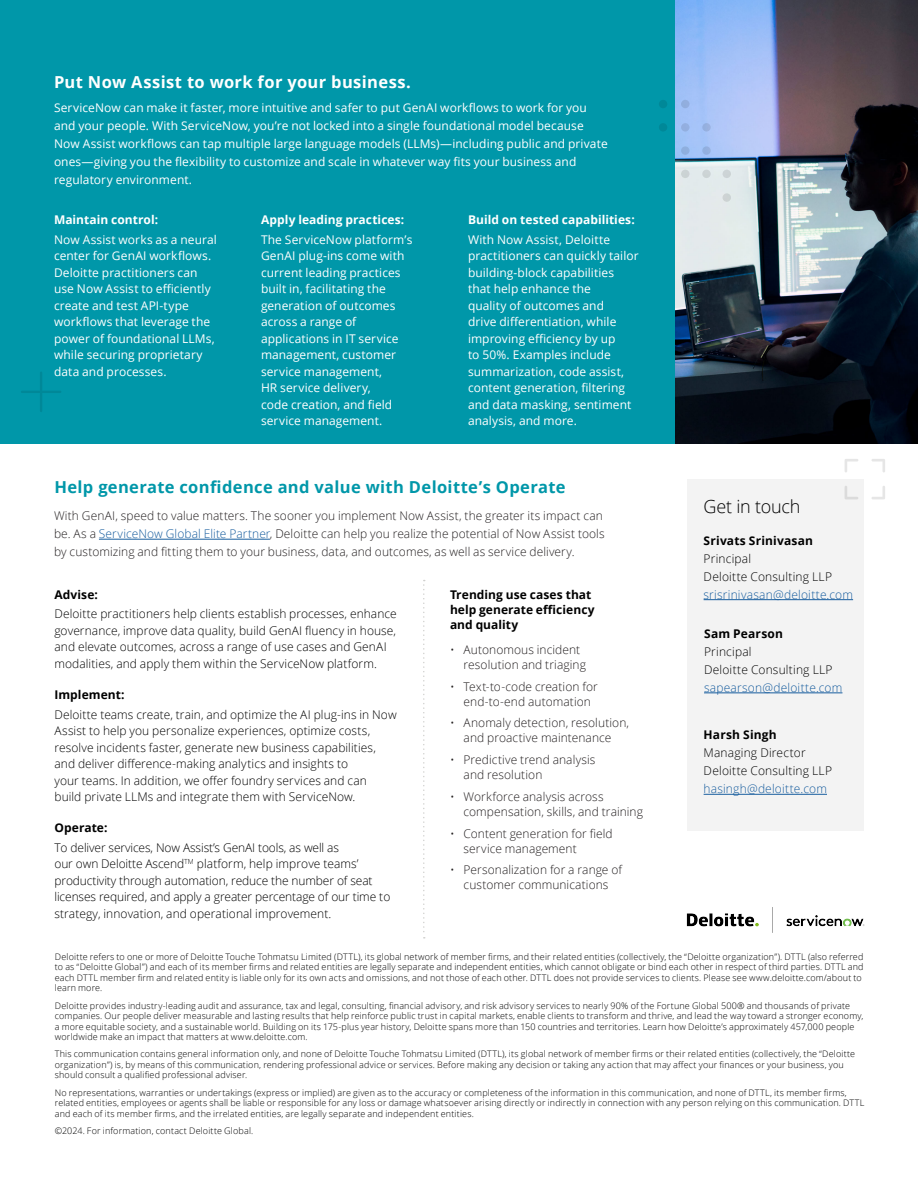
<style>
.page{position:relative;width:918px;height:1188px;background:#fff}
.page>*{position:absolute;margin:0;border:0;box-sizing:border-box;transform-origin:0 0}
.Body_copy__8_12pt{font:300 18px "Open Sans";letter-spacing:-.015em;color:#000}
.Body_copy__8_12pt-2{font:700 16.5px "Open Sans";letter-spacing:.02em;color:#0097a9}
.Body_copy__8_12pt-3{font:700 16.5px "Open Sans";letter-spacing:.02em;color:#fff}
.Introduction__19_24pt{font:300 12px/16.5px "Open Sans";letter-spacing:.005em;color:#000}
.Introduction__19_24pt-2{font:12px/16.5px "Open Sans";letter-spacing:.005em;color:#fff}
.Body_copy__8_12pt-4{font:300 12px/15px "Open Sans";letter-spacing:.005em;color:#231f20}
.Body_copy__8_12pt-5{font:12px/18px "Open Sans";letter-spacing:.005em;color:#fff}
.Introduction__19_24pt-3{font:700 12px "Open Sans";letter-spacing:.005em;color:#fff}
.Introduction__19_24pt-4{font:700 12px/15px "Open Sans";letter-spacing:.005em;color:#000}
.Introduction__19_24pt-5{font:300 9px/10.5px "Open Sans";letter-spacing:.015em;color:#000}
.s1{color:#175d9e}
.s2{font-weight:700}
</style>
<div class="page">
<img style="left:686px;top:907px;width:179px;height:26px">
<img style="left:675px;top:0;width:243px;height:444px">
<div style="left:687px;top:479px;width:177px;height:352px;background:#f3f3f3"></div>
<div style="left:0;top:0;width:675px;height:444px;background:#0097a9"></div>
<div style="left:681px;top:100px;width:9px;height:8px;background:#92aede;border-radius:50%"></div>
<svg style="left:681px;top:123px;width:9px;height:9px"></svg>
<div style="left:659px;top:100px;width:8px;height:8px;background:#008898;border-radius:50%"></div>
<div style="left:659px;top:123px;width:8px;height:9px;background:#008898;border-radius:50%"></div>
<div style="left:681px;top:146px;width:9px;height:9px;background:#8fafde;border-radius:50%"></div>
<div style="left:681px;top:170px;width:9px;height:8px;background:#cbd3d4;border-radius:50%"></div>
<div style="left:702px;top:123px;width:9px;height:9px;background:#96b1df;border-radius:50%"></div>
<svg style="left:702px;top:146px;width:9px;height:9px"></svg>
<div style="left:702px;top:170px;width:9px;height:8px;background:#ccd3d5;border-radius:50%"></div>
<div style="left:723px;top:170px;width:8px;height:8px;background:#cdd4d6;border-radius:50%"></div>
<div style="left:723px;top:193px;width:8px;height:9px;background:#cdd3d3;border-radius:50%"></div>
<hr style="left:40px;top:373px;width:2px;height:38px;background:#000">
<hr style="left:22px;top:391px;width:38px;height:2px;background:#000">
<hr style="left:704px;top:693px;width:138px;height:1px;background:#175d9e">
<hr style="left:704px;top:599px;width:149px;height:1px;background:#175d9e">
<hr style="left:704px;top:794px;width:123px;height:1px;background:#175d9e">
<hr style="left:99px;top:539px;width:171px;height:1px;background:#175d9e">
<svg style="left:423px;top:580px;width:2px;height:359px"></svg>
<svg style="left:845px;top:459px;width:13px;height:13px"></svg>
<svg style="left:845px;top:486px;width:13px;height:13px"></svg>
<svg style="left:872px;top:486px;width:13px;height:13px"></svg>
<svg style="left:871px;top:459px;width:14px;height:13px"></svg>
<p class="Body_copy__8_12pt-3" style="left:54px;top:70px;width:358px">Put Now Assist to work for your business.</p>
<p class="Body_copy__8_12pt-5" style="left:54px;top:98px;width:555px">ServiceNow can make it faster, more intuitive and safer to put GenAI workflows to work for you and your people. With ServiceNow, you’re not locked into a single foundational model because Now Assist workflows can tap multiple large language models (LLMs)—including public and private ones—giving you the flexibility to customize and scale in whatever way fits your business and regulatory environment.</p>
<p class="Introduction__19_24pt-3" style="left:54px;top:211px;width:106px">Maintain control:</p>
<p class="Introduction__19_24pt-3" style="left:261px;top:211px;width:145px">Apply leading practices:</p>
<p class="Introduction__19_24pt-3" style="left:468px;top:211px;width:168px">Build on tested capabilities:</p>
<p class="Introduction__19_24pt-2" style="left:54px;top:231px;width:164px">Now Assist works as a neural center for GenAI workflows.<br>Deloitte practitioners can use Now Assist to efficiently create and test API-type workflows that leverage the power of foundational LLMs, while securing proprietary data and processes.</p>
<p class="Introduction__19_24pt-2" style="left:261px;top:231px;width:153px">The ServiceNow platform’s<br>GenAI plug-ins come with current leading practices built in, facilitating the generation of outcomes across a range of applications in IT service management, customer service management,<br>HR service delivery,<br>code creation, and field service management.</p>
<p class="Introduction__19_24pt-2" style="left:468px;top:231px;width:172px">With Now Assist, Deloitte practitioners can quickly tailor building-block capabilities that help enhance the<br>quality of outcomes and<br>drive differentiation, while improving efficiency by up<br>to 50%. Examples include summarization, code assist, content generation, filtering and data masking, sentiment analysis, and more.</p>
<p class="Body_copy__8_12pt-2" style="left:54px;top:475px;width:513px">Help generate confidence and value with Deloitte’s Operate</p>
<p class="Body_copy__8_12pt-4" style="left:54px;top:507px;width:552px;line-height:18px">With GenAI, speed to value matters. The sooner you implement Now Assist, the greater its impact can be. As a <span class="s1">ServiceNow Global Elite Partner</span>, Deloitte can help you realize the potential of Now Assist tools by customizing and fitting them to your business, data, and outcomes, as well as service delivery.</p>
<p class="Introduction__19_24pt" style="left:54px;top:584px;width:344px;line-height:19.6px"><span class="s2">Advise:<br></span>Deloitte practitioners help clients establish processes, enhance</p>
<p class="Introduction__19_24pt" style="left:54px;top:622px;width:343px">governance, improve data quality, build GenAI fluency in house, and elevate outcomes, across a range of use cases and GenAI modalities, and apply them within the ServiceNow platform.</p>
<p class="Introduction__19_24pt" style="left:54px;top:685px;width:344px;line-height:19.6px"><span class="s2">Implement:<br></span>Deloitte teams create, train, and optimize the AI plug-ins in Now</p>
<p class="Introduction__19_24pt" style="left:54px;top:722px;width:323px">Assist to help you personalize experiences, optimize costs, resolve incidents faster, generate new business capabilities, and deliver difference-making analytics and insights to<br>your teams. In addition, we offer foundry services and can build private LLMs and integrate them with ServiceNow.</p>
<p class="Introduction__19_24pt" style="left:54px;top:818px;width:286px;line-height:19.6px"><span class="s2">Operate:<br></span>To deliver services, Now Assist’s GenAI tools, as well as</p>
<p class="Introduction__19_24pt" style="left:54px;top:855px;width:338px">our own Deloitte Ascend<sup>TM</sup> platform, help improve teams’ productivity through automation, reduce the number of seat licenses required, and apply a greater percentage of our time to strategy, innovation, and operational improvement.</p>
<p class="Introduction__19_24pt-4" style="left:450px;top:587px;width:146px">Trending use cases that help generate efficiency and quality</p>
<p class="Body_copy__8_12pt-4" style="left:464px;top:642px;width:124px;text-indent:-14px">• Autonomous incident resolution and triaging</p>
<p class="Body_copy__8_12pt-4" style="left:450px;top:678px;width:149px;text-align:center">• Text-to-code creation for end-to-end automation</p>
<p class="Body_copy__8_12pt-4" style="left:450px;top:715px;width:181px;text-align:center">• Anomaly detection, resolution, and proactive maintenance</p>
<p class="Body_copy__8_12pt-4" style="left:464px;top:752px;width:133px;text-indent:-14px">• Predictive trend analysis and resolution</p>
<p class="Body_copy__8_12pt-4" style="left:464px;top:789px;width:181px;text-indent:-14px">• Workforce analysis across compensation, skills, and training</p>
<p class="Body_copy__8_12pt-4" style="left:464px;top:825px;width:151px;text-indent:-14px">• Content generation for field service management</p>
<p class="Body_copy__8_12pt-4" style="left:450px;top:862px;width:173px;text-align:center">• Personalization for a range of customer communications</p>
<p class="Body_copy__8_12pt" style="left:704px;top:494px;width:98px">Get in touch</p>
<p class="Introduction__19_24pt" style="left:704px;top:531px;width:151px;line-height:18px"><span class="s2">Srivats Srinivasan<br></span>Principal<br>Deloitte Consulting LLP <span class="s1">srisrinivasan@deloitte.com</span></p>
<p class="Introduction__19_24pt" style="left:704px;top:624px;width:140px;line-height:18px"><span class="s2">Sam Pearson<br></span>Principal<br>Deloitte Consulting LLP <span class="s1">sapearson@deloitte.com</span></p>
<p class="Introduction__19_24pt" style="left:704px;top:726px;width:130px;line-height:18px"><span class="s2">Harsh Singh<br></span>Managing Director<br>Deloitte Consulting LLP <span class="s1">hasingh@deloitte.com</span></p>
<p class="Introduction__19_24pt-5" style="left:55px;top:951px;width:810px">Deloitte refers to one or more of Deloitte Touche Tohmatsu Limited (DTTL), its global network of member firms, and their related entities (collectively, the “Deloitte organization”). DTTL (also referred to as “Deloitte Global”) and each of its member firms and related entities are legally separate and independent entities, which cannot obligate or bind each other in respect of third parties. DTTL and each DTTL member firm and related entity is liable only for its own acts and omissions, and not those of each other. DTTL does not provide services to clients. Please see www.deloitte.com/about to learn more.</p>
<p class="Introduction__19_24pt-5" style="left:55px;top:1000px;width:810px">Deloitte provides industry-leading audit and assurance, tax and legal, consulting, financial advisory, and risk advisory services to nearly 90% of the Fortune Global 500® and thousands of private companies. Our people deliver measurable and lasting results that help reinforce public trust in capital markets, enable clients to transform and thrive, and lead the way toward a stronger economy, a more equitable society, and a sustainable world. Building on its 175-plus year history, Deloitte spans more than 150 countries and territories. Learn how Deloitte’s approximately 457,000 people worldwide make an impact that matters at www.deloitte.com.</p>
<p class="Introduction__19_24pt-5" style="left:55px;top:1049px;width:802px">This communication contains general information only, and none of Deloitte Touche Tohmatsu Limited (DTTL), its global network of member firms or their related entities (collectively, the “Deloitte organization”) is, by means of this communication, rendering professional advice or services. Before making any decision or taking any action that may affect your finances or your business, you should consult a qualified professional adviser.</p>
<p class="Introduction__19_24pt-5" style="left:55px;top:1087px;width:811px">No representations, warranties or undertakings (express or implied) are given as to the accuracy or completeness of the information in this communication, and none of DTTL, its member firms, related entities, employees or agents shall be liable or responsible for any loss or damage whatsoever arising directly or indirectly in connection with any person relying on this communication. DTTL and each of its member firms, and the irrelated entities, are legally separate and independent entities.</p>
<p class="Introduction__19_24pt-5" style="left:55px;top:1125px;width:200px">©2024. For information, contact Deloitte Global.</p>
</div>
